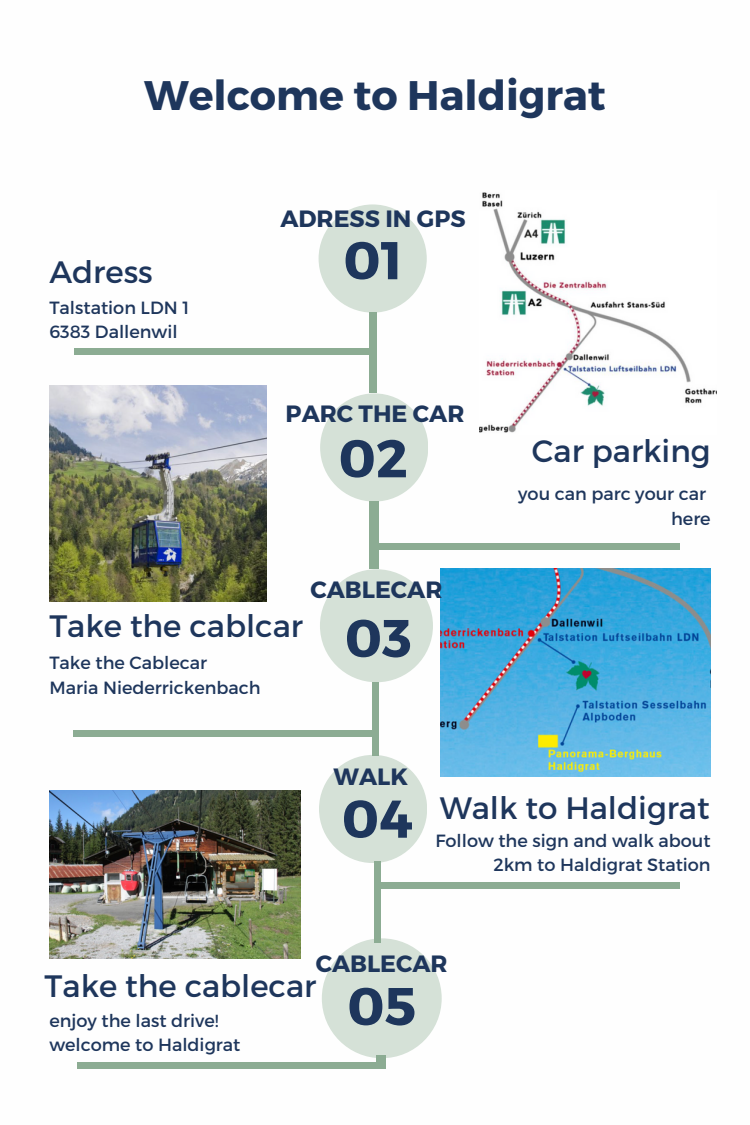
<style>
.page{position:relative;width:750px;height:1125px;background:#fff}
.page>*{position:absolute;margin:0;border:0;box-sizing:border-box;transform-origin:0 0}
.t1{font:700 53px "Montserrat";color:#1e365c}
.t2{font:700 41.25px "Montserrat";color:#1e365c}
.t3{font:31px "Montserrat";color:#1e365c}
.t4{font:700 23.62px "Montserrat";color:#1e365c}
.t5{font:17.62px/24.4px "Montserrat";color:#1e365c;text-align:right}
</style>
<div class="page">
<div style="left:319px;top:204px;width:107px;height:108px;background:#d5e1d7;border-radius:50%"></div>
<div style="left:320px;top:393px;width:108px;height:108px;background:#d5e1d7;border-radius:50%"></div>
<div style="left:320px;top:569px;width:113px;height:113px;background:#d5e1d7;border-radius:50%"></div>
<div style="left:319px;top:755px;width:108px;height:108px;background:#d5e1d7;border-radius:50%"></div>
<div style="left:322px;top:938px;width:120px;height:120px;background:#d5e1d7;border-radius:50%"></div>
<div style="left:74px;top:349px;width:300px;height:6px;background:#8cac93"></div>
<div style="left:376px;top:544px;width:304px;height:6px;background:#8cac93"></div>
<div style="left:73px;top:731px;width:300px;height:6px;background:#8cac93"></div>
<div style="left:377px;top:882px;width:303px;height:7px;background:#8cac93"></div>
<div style="left:77px;top:1062px;width:300px;height:7px;background:#8cac93"></div>
<div style="left:369px;top:313px;width:8px;height:80px;background:#8cac93"></div>
<div style="left:369px;top:502px;width:9px;height:67px;background:#8cac93"></div>
<div style="left:372px;top:682px;width:6px;height:73px;background:#8cac93"></div>
<div style="left:374px;top:861px;width:6px;height:82px;background:#8cac93"></div>
<div style="left:376px;top:1055px;width:9px;height:13px;background:#8cac93"></div>
<img style="left:49px;top:791px;width:252px;height:168px">
<img style="left:480px;top:192px;width:237px;height:241px">
<img style="left:441px;top:569px;width:270px;height:207px">
<img style="left:49px;top:385px;width:218px;height:217px">
<p class="t2" style="left:144px;top:69px;width:463px">Welcome to Haldigrat</p>
<p class="t3" style="left:49px;top:251px;width:105px">Adress</p>
<p class="t5" style="left:49px;top:294px;width:141px">Talstation LDN 1</p>
<p class="t5" style="left:49px;top:319px;width:130px">6383 Dallenwil</p>
<h2 class="t4" style="left:280px;top:203px;width:187px">ADRESS IN GPS</h2>
<h3 class="t1" style="left:343px;top:226px;width:61px">01</h3>
<p class="t4" style="left:286px;top:398px;width:180px">PARC THE CAR</p>
<p class="t1" style="left:339px;top:424px;width:71px">02</p>
<p class="t4" style="left:311px;top:574px;width:133px">CABLECAR</p>
<h2 class="t3" style="left:49px;top:606px;width:255px">Take the cablcar</h2>
<h3 class="t5" style="left:49px;top:650px;width:159px">Take the Cablecar</h3>
<p class="t5" style="left:49px;top:675px;width:213px">Maria Niederrickenbach</p>
<p class="t1" style="left:345px;top:604px;width:68px">03</p>
<p class="t4" style="left:334px;top:761px;width:76px">WALK</p>
<h1 class="t3" style="left:532px;top:431px;width:180px">Car parking</h1>
<h2 class="t5" style="left:518px;top:481px;width:189px">you can parc your car</h2>
<p class="t5" style="left:671px;top:505px;width:41px">here</p>
<h2 class="t1" style="left:342px;top:784px;width:72px">04</h2>
<p class="t3" style="left:440px;top:788px;width:271px">Walk to Haldigrat</p>
<p class="t5" style="left:435px;top:827px;width:277px">Follow the sign and walk about<br>2km to Haldigrat Station</p>
<p class="t4" style="left:316px;top:948px;width:133px">CABLECAR</p>
<p class="t3" style="left:45px;top:966px;width:273px">Take the cablecar</p>
<p class="t1" style="left:347px;top:972px;width:70px">05</p>
<p class="t5" style="left:49px;top:1008px;width:171px">enjoy the last drive!</p>
<h3 class="t5" style="left:49px;top:1032px;width:193px">welcome to Haldigrat</h3>
</div>
